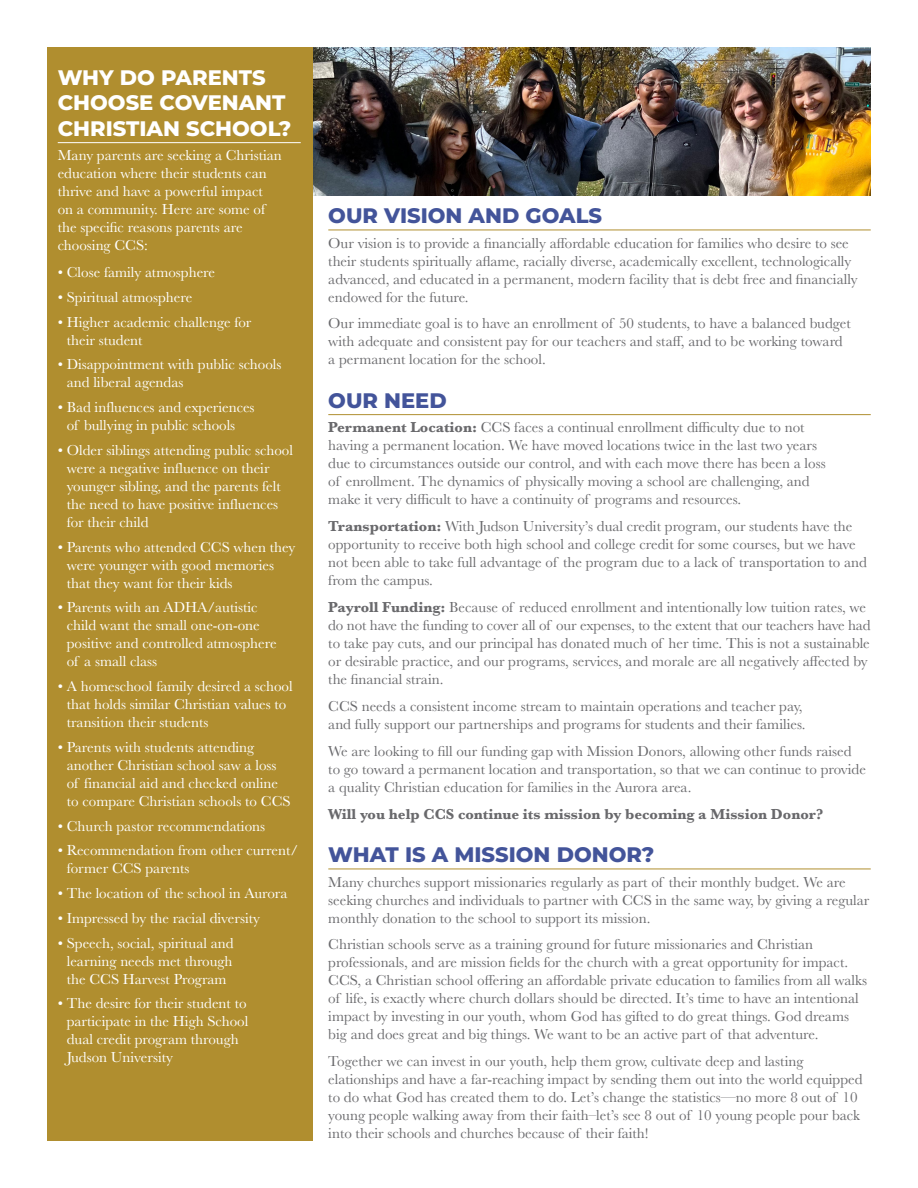
<style>
.page{position:relative;width:918px;height:1188px;background:#fff}
.page>*{position:absolute;margin:0;border:0;box-sizing:border-box;transform-origin:0 0}
.Subhead{font:800 21px "Montserrat";color:#43549a}
.Subhead-2{font:800 21px/25.2px "Montserrat";color:#fff}
.Body{font:15px/18px "Baskerville";color:#69696c}
.Bullets{font:15px/18px "Baskerville";color:#fff}
.Body-2{font:15px/18px "Baskerville";color:#fff}
.Body-3{font:700 15px "Baskerville";color:#69696c}
.s1{font-weight:700}
</style>
<div class="page">
<img style="left:313px;top:47px;width:558px;height:149px">
<div style="left:47px;top:47px;width:266px;height:1094px;background:#b08e2f"></div>
<hr style="left:58px;top:142px;width:243px;height:1px;background:#fff">
<hr style="left:328px;top:230px;width:543px;height:1px;background:#b08e2f">
<hr style="left:328px;top:414px;width:543px;height:1px;background:#b08e2f">
<hr style="left:328px;top:869px;width:543px;height:1px;background:#b08e2f">
<p class="Subhead-2" style="left:58px;top:64px;width:235px">WHY DO PARENTS<br>CHOOSE COVENANT<br>CHRISTIAN SCHOOL?</p>
<p class="Body-2" style="left:58px;top:147px;width:226px">Many parents are seeking a Christian education where their students can thrive and have a powerful impact on a community. Here are some of the specific reasons parents are choosing CCS:</p>
<p class="Bullets" style="left:58px;top:264px;width:159px">• Close family atmosphere</p>
<p class="Bullets" style="left:58px;top:288px;width:136px">• Spiritual atmosphere</p>
<p class="Bullets" style="left:67px;top:313px;width:186px;text-indent:-9px">• Higher academic challenge for their student</p>
<p class="Bullets" style="left:67px;top:356px;width:216px;text-indent:-9px">• Disappointment with public schools and liberal agendas</p>
<p class="Bullets" style="left:67px;top:399px;width:189px;text-indent:-9px">• Bad influences and experiences of bullying in public schools</p>
<p class="Bullets" style="left:67px;top:441px;width:228px;text-indent:-9px">• Older siblings attending public school were a negative influence on their younger sibling, and the parents felt the need to have positive influences for their child</p>
<p class="Bullets" style="left:67px;top:538px;width:230px;text-indent:-9px">• Parents who attended CCS when they were younger with good memories that they want for their kids</p>
<p class="Bullets" style="left:67px;top:599px;width:211px;text-indent:-9px">• Parents with an ADHA/autistic child want the small one-on-one positive and controlled atmosphere of a small class</p>
<p class="Bullets" style="left:67px;top:678px;width:227px;text-indent:-9px">• A homeschool family desired a school that holds similar Christian values to transition their students</p>
<p class="Bullets" style="left:67px;top:738px;width:225px;text-indent:-9px">• Parents with students attending another Christian school saw a loss of financial aid and checked online to compare Christian schools to CCS</p>
<p class="Bullets" style="left:58px;top:817px;width:209px">• Church pastor recommendations</p>
<p class="Bullets" style="left:67px;top:842px;width:233px;text-indent:-9px">• Recommendation from other current/ former CCS parents</p>
<p class="Bullets" style="left:58px;top:885px;width:231px">• The location of the school in Aurora</p>
<p class="Bullets" style="left:58px;top:909px;width:204px">• Impressed by the racial diversity</p>
<p class="Bullets" style="left:58px;top:934px;width:177px;text-align:center">• Speech, social, spiritual and learning needs met through the CCS Harvest Program</p>
<p class="Bullets" style="left:67px;top:995px;width:183px;text-indent:-9px">• The desire for their student to participate in the High School dual credit program through<br>Judson University</p>
<p class="Subhead" style="left:328px;top:200px;width:275px">OUR VISION AND GOALS</p>
<p class="Body" style="left:328px;top:234px;width:531px">Our vision is to provide a financially affordable education for families who desire to see their students spiritually aflame, racially diverse, academically excellent, technologically advanced, and educated in a permanent, modern facility that is debt free and financially endowed for the future.</p>
<p class="Body" style="left:328px;top:315px;width:524px">Our immediate goal is to have an enrollment of 50 students, to have a balanced budget with adequate and consistent pay for our teachers and staff, and to be working toward a permanent location for the school.</p>
<p class="Subhead" style="left:328px;top:385px;width:120px">OUR NEED</p>
<p class="Body" style="left:328px;top:419px;width:499px"><span class="s1">Permanent Location:</span> CCS faces a continual enrollment difficulty due to not having a permanent location. We have moved locations twice in the last two years due to circumstances outside our control, and with each move there has been a loss of enrollment. The dynamics of physically moving a school are challenging, and make it very difficult to have a continuity of programs and resources.</p>
<p class="Body" style="left:328px;top:518px;width:540px"><span class="s1">Transportation:</span> With Judson University’s dual credit program, our students have the opportunity to receive both high school and college credit for some courses, but we have not been able to take full advantage of the program due to a lack of transportation to and from the campus.</p>
<p class="Body" style="left:328px;top:598px;width:544px"><span class="s1">Payroll Funding:</span> Because of reduced enrollment and intentionally low tuition rates, we do not have the funding to cover all of our expenses, to the extent that our teachers have had to take pay cuts, and our principal has donated much of her time. This is not a sustainable or desirable practice, and our programs, services, and morale are all negatively affected by the financial strain.</p>
<p class="Body" style="left:328px;top:697px;width:479px">CCS needs a consistent income stream to maintain operations and teacher pay, and fully support our partnerships and programs for students and their families.</p>
<p class="Body" style="left:328px;top:742px;width:539px">We are looking to fill our funding gap with Mission Donors, allowing other funds raised to go toward a permanent location and transportation, so that we can continue to provide a quality Christian education for families in the Aurora area.</p>
<p class="Body-3" style="left:328px;top:803px;width:496px">Will you help CCS continue its mission by becoming a Mission Donor?</p>
<p class="Subhead" style="left:328px;top:839px;width:328px">WHAT IS A MISSION DONOR?</p>
<p class="Body" style="left:328px;top:873px;width:543px">Many churches support missionaries regularly as part of their monthly budget. We are seeking churches and individuals to partner with CCS in the same way, by giving a regular monthly donation to the school to support its mission.</p>
<p class="Body" style="left:328px;top:936px;width:540px">Christian schools serve as a training ground for future missionaries and Christian professionals, and are mission fields for the church with a great opportunity for impact.<br>CCS, a Christian school offering an affordable private education to families from all walks of life, is exactly where church dollars should be directed. It’s time to have an intentional impact by investing in our youth, whom God has gifted to do great things. God dreams big and does great and big things. We want to be an active part of that adventure.</p>
<p class="Body" style="left:328px;top:1053px;width:536px">Together we can invest in our youth, help them grow, cultivate deep and lasting elationships and have a far-reaching impact by sending them out into the world equipped to do what God has created them to do. Let’s change the statistics—no more 8 out of 10 young people walking away from their faith–let’s see 8 out of 10 young people pour back into their schools and churches because of their faith!</p>
</div>
